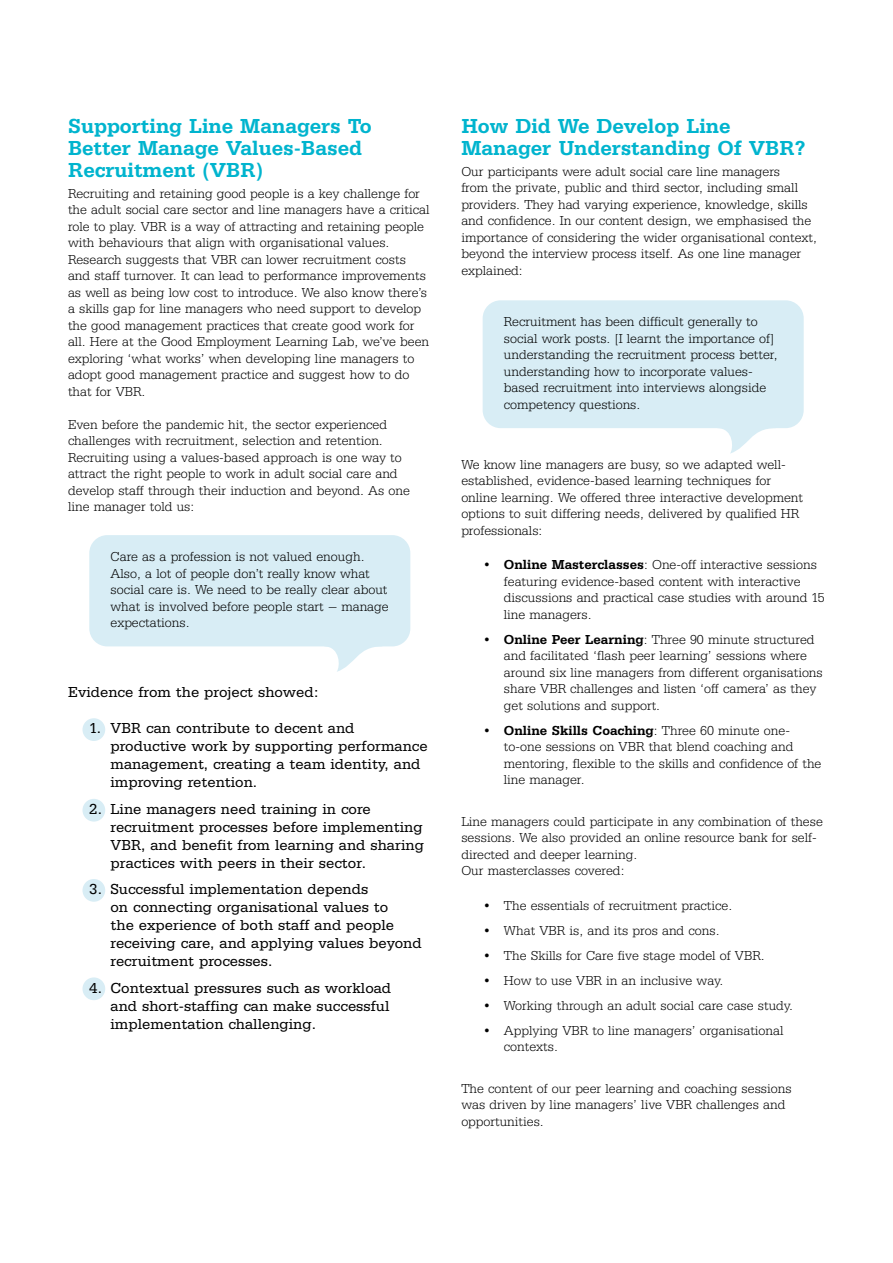
<style>
.page{position:relative;width:893px;height:1263px;background:#fff}
.page>*{position:absolute;margin:0;border:0;box-sizing:border-box;transform-origin:0 0}
.t1{font:500 21px/21.8px "Serifa BEFOP";color:#00b4ce}
.t2{font:15px/18px "Serifa BEFOP";color:#000}
.t3{font:300 13.5px/16.5px "Serifa BEFOP";color:#000}
.s1{font-weight:400}
.s2{font-weight:500}
</style>
<div class="page">
<div style="left:82px;top:718px;width:23px;height:23px;background:#d8edf5;border-radius:50%"></div>
<div style="left:82px;top:879px;width:23px;height:23px;background:#d8edf5;border-radius:50%"></div>
<div style="left:82px;top:799px;width:23px;height:22px;background:#d8edf5;border-radius:50%"></div>
<div style="left:82px;top:977px;width:23px;height:23px;background:#d8edf5;border-radius:50%"></div>
<div style="left:89px;top:535px;width:321px;height:111px;background:#d8edf5;border-radius:18px"></div>
<div style="left:483px;top:300px;width:321px;height:128px;background:#d8edf5;border-radius:18px"></div>
<svg style="left:324px;top:646px;width:58px;height:26px"></svg>
<svg style="left:718px;top:428px;width:57px;height:26px"></svg>
<h1 class="t1" style="left:68px;top:115px;width:305px">Supporting Line Managers To<br>Better Manage Values-Based<br>Recruitment (VBR)</h1>
<p class="t3" style="left:68px;top:185px;width:363px">Recruiting and retaining good people is a key challenge for the adult social care sector and line managers have a critical role to play. VBR is a way of attracting and retaining people with behaviours that align with organisational values.<br>Research suggests that VBR can lower recruitment costs and staff turnover. It can lead to performance improvements as well as being low cost to introduce. We also know there’s a skills gap for line managers who need support to develop the good management practices that create good work for all. Here at the Good Employment Learning Lab, we’ve been exploring ‘what works’ when developing line managers to adopt good management practice and suggest how to do that for VBR.</p>
<p class="t3" style="left:68px;top:416px;width:343px">Even before the pandemic hit, the sector experienced challenges with recruitment, selection and retention.<br>Recruiting using a values-based approach is one way to attract the right people to work in adult social care and develop staff through their induction and beyond. As one line manager told us:</p>
<p class="t3" style="left:111px;top:548px;width:280px">Care as a profession is not valued enough.<br>Also, a lot of people don’t really know what social care is. We need to be really clear about what is involved before people start – manage expectations.</p>
<p class="t2" style="left:68px;top:683px;width:253px">Evidence from the project showed:</p>
<p class="t2" style="left:111px;top:719px;width:319px;text-indent:-21px">1. VBR can contribute to decent and productive work by supporting performance management, creating a team identity, and improving retention.</p>
<p class="t2" style="left:111px;top:800px;width:315px;text-indent:-21px">2. Line managers need training in core recruitment processes before implementing VBR, and benefit from learning and sharing practices with peers in their sector.</p>
<p class="t2" style="left:111px;top:880px;width:313px;text-indent:-21px">3. Successful implementation depends<br>on connecting organisational values to<br>the experience of both staff and people receiving care, and applying values beyond recruitment processes.</p>
<p class="t2" style="left:111px;top:979px;width:282px;text-align:justify;text-indent:-21px">4. Contextual pressures such as workload and short-staffing can make successful implementation challenging.</p>
<h1 class="t1" style="left:461px;top:115px;width:346px">How Did We Develop Line<br>Manager Understanding Of VBR?</h1>
<p class="t3" style="left:461px;top:163px;width:357px">Our participants were adult social care line managers<br>from the private, public and third sector, including small providers. They had varying experience, knowledge, skills and confidence. In our content design, we emphasised the importance of considering the wider organisational context, beyond the interview process itself. As one line manager explained:</p>
<p class="t3" style="left:504px;top:314px;width:275px">Recruitment has been difficult generally to social work posts. [I learnt the importance of] understanding the recruitment process better, understanding how to incorporate values&shy;based recruitment into interviews alongside competency questions.</p>
<p class="t3" style="left:461px;top:456px;width:343px">We know line managers are busy, so we adapted well&shy;established, evidence-based learning techniques for online learning. We offered three interactive development options to suit differing needs, delivered by qualified HR professionals:</p>
<p class="t3" style="left:504px;top:556px;width:322px;text-indent:-21px"><span class="s1">•</span> <span class="s2">Online Masterclasses</span>: One-off interactive sessions featuring evidence-based content with interactive discussions and practical case studies with around 15 line managers.</p>
<p class="t3" style="left:504px;top:631px;width:320px;text-indent:-21px"><span class="s1">•</span> <span class="s2">Online Peer Learning</span>: Three 90 minute structured and facilitated ‘flash peer learning’ sessions where around six line managers from different organisations share VBR challenges and listen ‘off camera’ as they get solutions and support.</p>
<p class="t3" style="left:504px;top:722px;width:319px;text-indent:-21px"><span class="s1">•</span> <span class="s2">Online Skills Coaching</span>: Three 60 minute one&shy;to-one sessions on VBR that blend coaching and mentoring, flexible to the skills and confidence of the line manager.</p>
<p class="t3" style="left:461px;top:813px;width:363px">Line managers could participate in any combination of these sessions. We also provided an online resource bank for self&shy;directed and deeper learning.<br>Our masterclasses covered:</p>
<p class="t3" style="left:483px;top:897px;width:251px"><span class="s1">•</span> The essentials of recruitment practice.</p>
<p class="t3" style="left:483px;top:922px;width:238px"><span class="s1">•</span> What VBR is, and its pros and cons.</p>
<p class="t3" style="left:483px;top:947px;width:284px"><span class="s1">•</span> The Skills for Care five stage model of VBR.</p>
<p class="t3" style="left:483px;top:972px;width:242px"><span class="s1">•</span> How to use VBR in an inclusive way.</p>
<p class="t3" style="left:483px;top:997px;width:312px"><span class="s1">•</span> Working through an adult social care case study.</p>
<p class="t3" style="left:504px;top:1022px;width:281px;text-indent:-21px"><span class="s1">•</span> Applying VBR to line managers’ organisational contexts.</p>
<p class="t3" style="left:461px;top:1080px;width:332px">The content of our peer learning and coaching sessions was driven by line managers’ live VBR challenges and opportunities.</p>
</div>
